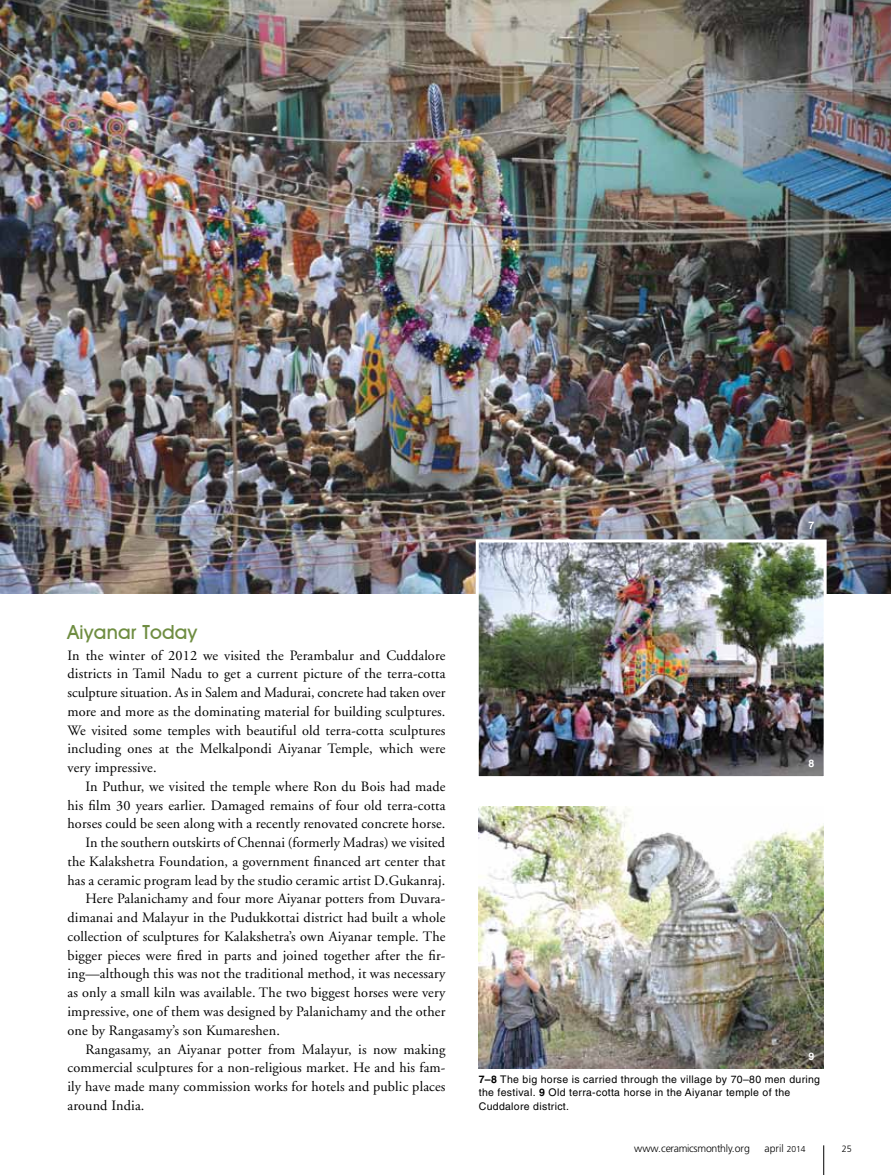
<style>
.page{position:relative;width:891px;height:1175px;background:#fff}
.page>*{position:absolute;margin:0;border:0;box-sizing:border-box;transform-origin:0 0}
.t1{font:500 19.5px "Avant Garde IT Cby BT";letter-spacing:.01em;color:#6f8d42}
.t2{font:14.25px/18.8px "Adobe Garamond";letter-spacing:.01em;color:#000;text-align:justify}
.t3{font:10.5px/13.5px "Helvetica";letter-spacing:.03em;color:#000}
.t4{font:300 10.5px "Frutiger";letter-spacing:-.015em;color:#000}
.t5{font:700 10.5px "Helvetica";color:#fff}
.t6{font:300 9.15px "Frutiger";color:#000}
.s1{font-weight:700}
.s2{font-size:8.55px}
</style>
<div class="page">
<svg style="left:823px;top:1145px;width:1px;height:29px"></svg>
<img style="left:0;top:0;width:891px;height:593px">
<img style="left:480px;top:543px;width:343px;height:232px">
<div style="left:476px;top:539px;width:351px;height:240px;border:3px solid #fff"></div>
<img style="left:479px;top:806px;width:345px;height:262px">
<p class="t5" style="left:809px;top:519px;width:7px">7</p>
<h1 class="t1" style="left:68px;top:619px;width:132px">Aiyanar Today</h1>
<p class="t2" style="left:68px;top:646px;width:380px">In the winter of 2012 we visited the Perambalur and Cuddalore districts in Tamil Nadu to get a current picture of the terra-cotta sculpture situation. As in Salem and Madurai, concrete had taken over more and more as the dominating material for building sculptures.<br>We visited some temples with beautiful old terra-cotta sculptures including ones at the Melkalpondi Aiyanar Temple, which were very impressive.</p>
<p class="t2" style="left:85px;top:777px;width:362px">In Puthur, we visited the temple where Ron du Bois had made</p>
<p class="t2" style="left:68px;top:796px;width:380px">his film 30 years earlier. Damaged remains of four old terra-cotta</p>
<p class="t2" style="left:68px;top:815px;width:379px">horses could be seen along with a recently renovated concrete horse.</p>
<p class="t2" style="left:85px;top:833px;width:361px">In the southern outskirts of Chennai (formerly Madras) we visited</p>
<p class="t2" style="left:68px;top:852px;width:380px">the Kalakshetra Foundation, a government financed art center that</p>
<p class="t2" style="left:68px;top:871px;width:380px">has a ceramic program lead by the studio ceramic artist D.Gukanraj.</p>
<p class="t2" style="left:85px;top:890px;width:361px">Here Palanichamy and four more Aiyanar potters from Duvara-</p>
<p class="t2" style="left:68px;top:908px;width:379px">dimanai and Malayur in the Pudukkottai district had built a whole</p>
<p class="t2" style="left:68px;top:927px;width:380px">collection of sculptures for Kalakshetra’s own Aiyanar temple. The</p>
<p class="t2" style="left:68px;top:946px;width:380px">bigger pieces were fired in parts and joined together after the fir-</p>
<p class="t2" style="left:68px;top:965px;width:379px">ing—although this was not the traditional method, it was necessary</p>
<p class="t2" style="left:68px;top:983px;width:379px">as only a small kiln was available. The two biggest horses were very</p>
<p class="t2" style="left:68px;top:1002px;width:379px">impressive, one of them was designed by Palanichamy and the other</p>
<p class="t2" style="left:68px;top:1021px;width:214px">one by Rangasamy’s son Kumareshen.</p>
<p class="t2" style="left:85px;top:1040px;width:362px">Rangasamy, an Aiyanar potter from Malayur, is now making</p>
<p class="t2" style="left:68px;top:1058px;width:380px">commercial sculptures for a non-religious market. He and his fam-</p>
<p class="t2" style="left:68px;top:1077px;width:379px">ily have made many commission works for hotels and public places</p>
<p class="t2" style="left:68px;top:1096px;width:78px">around India.</p>
<p class="t5" style="left:809px;top:756px;width:7px">8</p>
<p class="t5" style="left:809px;top:1049px;width:7px">9</p>
<p class="t3" style="left:479px;top:1072px;width:343px"><span class="s1">7–8</span> The big horse is carried through the village by 70–80 men during the festival. <span class="s1">9</span> Old terra-cotta horse in the Aiyanar temple of the<br>Cuddalore district.</p>
<p class="t4" style="left:634px;top:1142px;width:117px">www.ceramicsmonthly.org</p>
<p class="t4" style="left:765px;top:1142px;width:43px">april <span class="s2">2014</span></p>
<p class="t6" style="left:842px;top:1143px;width:12px">25</p>
</div>
